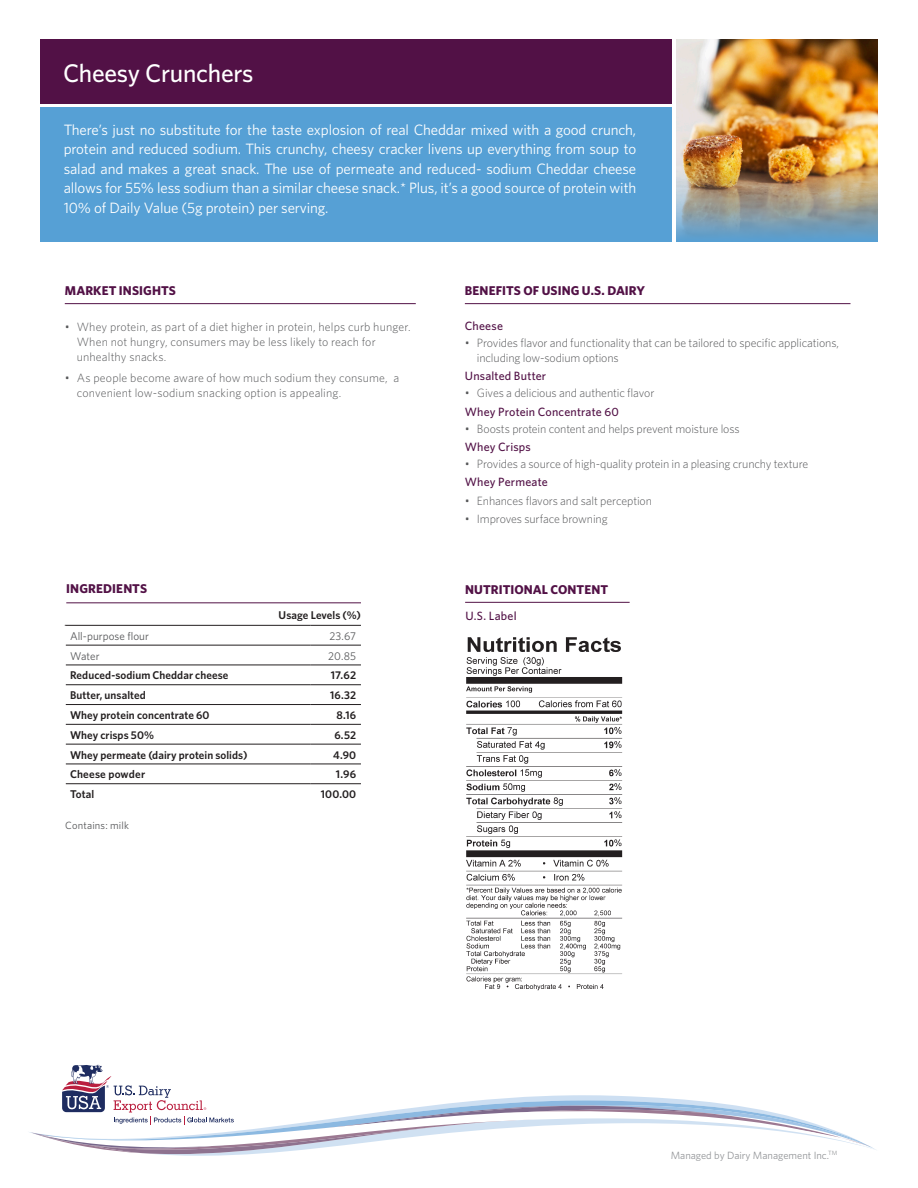
<style>
.page{position:relative;width:918px;height:1188px;background:#fff}
.page>*{position:absolute;margin:0;border:0;box-sizing:border-box;transform-origin:0 0}
.t1{font:500 25.5px "Whitney";letter-spacing:-.01em;color:#fff}
.Signoff{font:15px/19.5px "Whitney";letter-spacing:-.01em;color:#fff;text-align:justify}
.Subhead{font:700 12.75px "Whitney";letter-spacing:.01em;color:#521146}
.t2{font:300 12px/15px "Whitney";letter-spacing:-.005em;color:#57585a}
.Subhead-2{font:500 12px "Whitney";letter-spacing:.015em;color:#521146}
.Body{font:500 12px "Whitney";letter-spacing:.015em;color:#521146}
.Table_Header{font:600 11.25px "Whitney";letter-spacing:.01em;color:#231f20}
.Table_Header-2{font:11.25px "Whitney";letter-spacing:.005em;color:#57585a}
.t3{font:10.5px "Whitney";color:#939598}
.Body-2{font:10.5px "Whitney";letter-spacing:.015em;color:#57585a}
</style>
<div class="page">
<div style="left:40px;top:107px;width:632px;height:135px;background:#56a0d5"></div>
<hr style="left:465px;top:303px;width:385px;height:1px;background:#521146">
<div style="left:40px;top:39px;width:632px;height:64px;background:#521146"></div>
<img style="left:676px;top:40px;width:202px;height:110px">
<img style="left:676px;top:150px;width:202px;height:92px">
<hr style="left:65px;top:303px;width:351px;height:1px;background:#521146">
<img style="left:466px;top:637px;width:157px;height:354px">
<hr style="left:465px;top:602px;width:165px;height:1px;background:#521146">
<hr style="left:65px;top:625px;width:246px;height:1px;background:#231f20">
<hr style="left:311px;top:625px;width:50px;height:1px;background:#231f20">
<hr style="left:66px;top:645px;width:245px;height:1px;background:#231f20">
<hr style="left:311px;top:645px;width:50px;height:1px;background:#231f20">
<hr style="left:66px;top:665px;width:245px;height:1px;background:#231f20">
<hr style="left:311px;top:665px;width:50px;height:1px;background:#231f20">
<hr style="left:66px;top:684px;width:245px;height:1px;background:#231f20">
<hr style="left:311px;top:684px;width:50px;height:1px;background:#231f20">
<hr style="left:66px;top:704px;width:245px;height:1px;background:#231f20">
<hr style="left:311px;top:704px;width:50px;height:1px;background:#231f20">
<hr style="left:66px;top:724px;width:245px;height:1px;background:#231f20">
<hr style="left:311px;top:724px;width:50px;height:1px;background:#231f20">
<hr style="left:66px;top:744px;width:245px;height:1px;background:#231f20">
<hr style="left:311px;top:744px;width:50px;height:1px;background:#231f20">
<hr style="left:66px;top:764px;width:245px;height:1px;background:#231f20">
<hr style="left:311px;top:764px;width:50px;height:1px;background:#231f20">
<hr style="left:66px;top:783px;width:245px;height:1px;background:#231f20">
<hr style="left:311px;top:783px;width:50px;height:1px;background:#231f20">
<svg style="left:65px;top:644px;width:1px;height:140px"></svg>
<hr style="left:66px;top:602px;width:295px;height:1px;background:#521146">
<svg style="left:31px;top:1065px;width:845px;height:91px"></svg>
<p class="t1" style="left:63px;top:57px;width:192px">Cheesy Crunchers</p>
<p class="Signoff" style="left:64px;top:119px;width:574px">There’s just no substitute for the taste explosion of real Cheddar mixed with a good crunch, protein and reduced sodium. This crunchy, cheesy cracker livens up everything from soup to salad and makes a great snack. The use of permeate and reduced- sodium Cheddar cheese allows for 55% less sodium than a similar cheese snack.* Plus, it’s a good source of protein with 10% of Daily Value (5g protein) per serving.</p>
<p class="Subhead" style="left:65px;top:282px;width:113px">MARKET INSIGHTS</p>
<p class="t2" style="left:77px;top:319px;width:335px;text-indent:-12px">• Whey protein, as part of a diet higher in protein, helps curb hunger.<br>When not hungry, consumers may be less likely to reach for unhealthy snacks.</p>
<p class="t2" style="left:77px;top:370px;width:324px;text-indent:-12px">• As people become aware of how much sodium they consume, a convenient low-sodium snacking option is appealing.</p>
<p class="Subhead" style="left:66px;top:580px;width:82px">INGREDIENTS</p>
<p class="Table_Header" style="left:279px;top:608px;width:84px">Usage Levels (%)</p>
<p class="Table_Header-2" style="left:70px;top:628px;width:80px">All-purpose flour</p>
<p class="Table_Header-2" style="left:329px;top:628px;width:28px">23.67</p>
<p class="Table_Header-2" style="left:70px;top:648px;width:31px">Water</p>
<p class="Table_Header-2" style="left:328px;top:648px;width:29px">20.85</p>
<p class="Table_Header" style="left:70px;top:668px;width:160px">Reduced-sodium Cheddar cheese</p>
<p class="Table_Header" style="left:331px;top:668px;width:27px">17.62</p>
<p class="Table_Header" style="left:70px;top:688px;width:77px">Butter, unsalted</p>
<p class="Table_Header" style="left:330px;top:688px;width:27px">16.32</p>
<p class="Table_Header" style="left:70px;top:708px;width:141px">Whey protein concentrate 60</p>
<p class="Table_Header" style="left:336px;top:708px;width:21px">8.16</p>
<p class="Table_Header" style="left:70px;top:727px;width:86px">Whey crisps 50%</p>
<p class="Table_Header" style="left:334px;top:727px;width:23px">6.52</p>
<p class="Table_Header" style="left:70px;top:747px;width:179px">Whey permeate (dairy protein solids)</p>
<p class="Table_Header" style="left:333px;top:747px;width:24px">4.90</p>
<p class="Table_Header" style="left:70px;top:767px;width:77px">Cheese powder</p>
<p class="Table_Header" style="left:336px;top:767px;width:22px">1.96</p>
<p class="Table_Header" style="left:70px;top:787px;width:26px">Total</p>
<p class="Table_Header" style="left:321px;top:787px;width:37px">100.00</p>
<p class="Body-2" style="left:65px;top:818px;width:65px">Contains: milk</p>
<p class="Subhead" style="left:465px;top:282px;width:182px">BENEFITS OF USING U.S. DAIRY</p>
<p class="Subhead-2" style="left:465px;top:318px;width:40px">Cheese</p>
<p class="t2" style="left:477px;top:335px;width:364px;text-indent:-12px">• Provides flavor and functionality that can be tailored to specific applications, including low-sodium options</p>
<p class="Subhead-2" style="left:465px;top:368px;width:83px">Unsalted Butter</p>
<p class="t2" style="left:465px;top:385px;width:191px">• Gives a delicious and authentic flavor</p>
<p class="Subhead-2" style="left:465px;top:403px;width:156px">Whey Protein Concentrate 60</p>
<p class="t2" style="left:465px;top:421px;width:276px">• Boosts protein content and helps prevent moisture loss</p>
<p class="Subhead-2" style="left:465px;top:439px;width:67px">Whey Crisps</p>
<p class="t2" style="left:465px;top:456px;width:345px">• Provides a source of high-quality protein in a pleasing crunchy texture</p>
<p class="Body" style="left:465px;top:474px;width:84px">Whey Permeate</p>
<p class="t2" style="left:465px;top:493px;width:189px">• Enhances flavors and salt perception</p>
<p class="t2" style="left:465px;top:511px;width:144px">• Improves surface browning</p>
<p class="Subhead" style="left:465px;top:581px;width:145px">NUTRITIONAL CONTENT</p>
<p class="Subhead-2" style="left:465px;top:608px;width:53px">U.S. Label</p>
<p class="t3" style="left:671px;top:1148px;width:168px">Managed by Dairy Management Inc.<sup>TM</sup></p>
</div>
